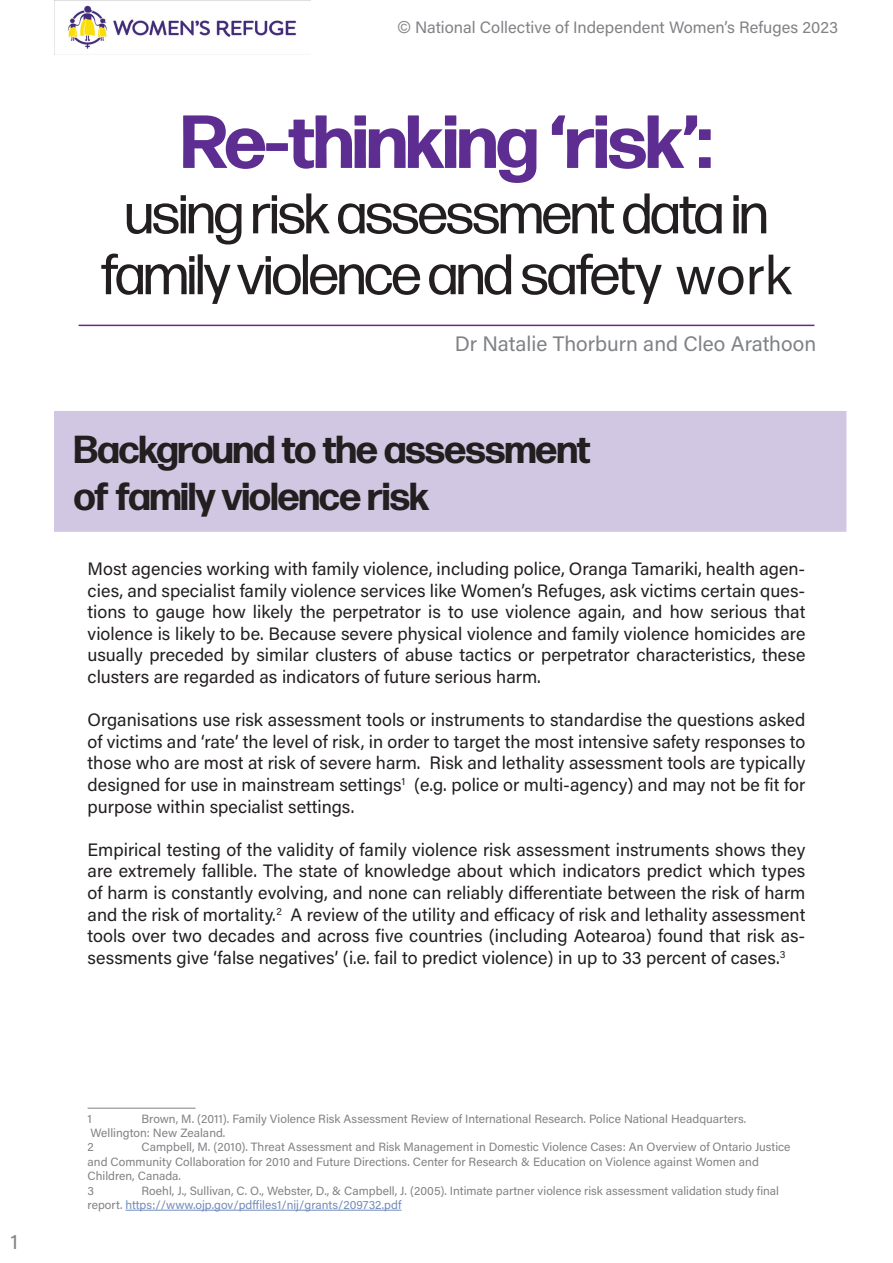
<style>
.page{position:relative;width:893px;height:1263px;background:#fff}
.page>*{position:absolute;margin:0;border:0;box-sizing:border-box;transform-origin:0 0}
.t1{font:700 75px "Forma DJR Banner";color:#5d2d91}
.t2{font:57px/60.9px "Forma DJR Banner";color:#231f20;text-align:center}
.t3{font:700 39px/46.8px "Forma DJR Banner";color:#231f20}
.t4{font:21px "Acumin Variable Concept";color:#808285}
.t5{font:18px/21.6px "Acumin Variable Concept";color:#231f20;text-align:justify}
.t6{font:16.5px "Acumin Variable Concept";color:#808285}
.t7{font:12px/14.4px "Acumin Variable Concept";color:#808285}
.s1{font-family:"Arial"}
.s2{font-family:"Acumin Variable Concept";font-size:54px}
.s3{color:#738cbd}
</style>
<div class="page">
<div style="left:54px;top:411px;width:792px;height:121px;background:#d1c7e2"></div>
<img style="left:54px;top:0;width:256px;height:55px">
<hr style="left:88px;top:1108px;width:108px;height:1px;background:#808285">
<hr style="left:126px;top:1210px;width:275px;height:1px;background:#738cbd">
<hr style="left:79px;top:325px;width:735px;height:1px;background:#5d2d91">
<p class="t4" style="left:11px;top:1227px;width:9px">1</p>
<p class="t6" style="left:398px;top:16px;width:441px"><span class="s1">©</span> National Collective of Independent Women’s Refuges 2023</p>
<h1 class="t1" style="left:182px;top:94px;width:531px">Re-thinking ‘risk’:</h1>
<h2 class="t2" style="left:101px;top:182px;width:692px">using risk assessment data in family violence and safety <span class="s2">work</span></h2>
<p class="t4" style="left:455px;top:329px;width:363px">Dr Natalie Thorburn and Cleo Arathoon</p>
<h3 class="t3" style="left:74px;top:425px;width:518px">Background to the assessment of family violence risk</h3>
<p class="t5" style="left:88px;top:557px;width:719px">Most agencies working with family violence, including police, Oranga Tamariki, health agen&shy;cies, and specialist family violence services like Women’s Refuges, ask victims certain ques&shy;tions to gauge how likely the perpetrator is to use violence again, and how serious that violence is likely to be. Because severe physical violence and family violence homicides are usually preceded by similar clusters of abuse tactics or perpetrator characteristics, these clusters are regarded as indicators of future serious harm.</p>
<p class="t5" style="left:88px;top:708px;width:719px">Organisations use risk assessment tools or instruments to standardise the questions asked of victims and ‘rate’ the level of risk, in order to target the most intensive safety responses to those who are most at risk of severe harm. Risk and lethality assessment tools are typically designed for use in mainstream settings<sup>1</sup> (e.g. police or multi-agency) and may not be fit for purpose within specialist settings.</p>
<p class="t5" style="left:88px;top:838px;width:719px">Empirical testing of the validity of family violence risk assessment instruments shows they are extremely fallible. The state of knowledge about which indicators predict which types of harm is constantly evolving, and none can reliably differentiate between the risk of harm and the risk of mortality.<sup>2</sup> A review of the utility and efficacy of risk and lethality assessment tools over two decades and across five countries (including Aotearoa) found that risk as&shy;sessments give ‘false negatives’ (i.e. fail to predict violence) in up to 33 percent of cases.<sup>3</sup></p>
<p class="t7" style="left:88px;top:1111px;width:660px;text-indent:54px">Brown, M. (2011). Family Violence Risk Assessment Review of International Research. Police National Headquarters.<br>Wellington: New Zealand.<br>2</p>
<p class="t7" style="left:88px;top:1111px;width:6px">1</p>
<p class="t7" style="left:88px;top:1139px;width:704px;text-indent:54px">Campbell, M. (2010). Threat Assessment and Risk Management in Domestic Violence Cases: An Overview of Ontario Justice and Community Collaboration for 2010 and Future Directions. Center for Research &amp; Education on Violence against Women and Children, Canada.<br>3</p>
<p class="t7" style="left:88px;top:1183px;width:693px;text-indent:54px">Roehl, J., Sullivan, C. O., Webster, D., &amp; Campbell, J. (2005). Intimate partner violence risk assessment validation study final report. <span class="s3">https://www.ojp.gov/pdffiles1/nij/grants/209732.pdf</span></p>
</div>
